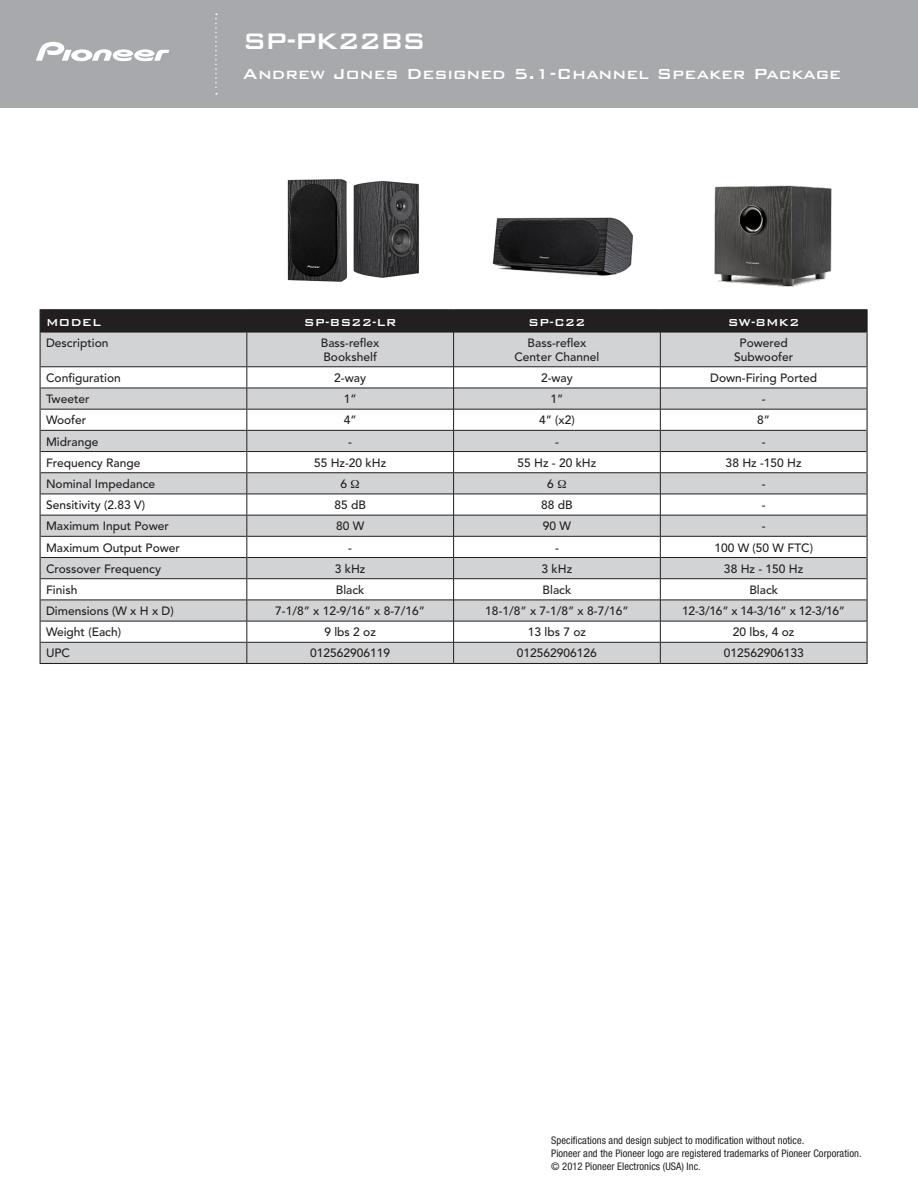
<style>
.page{position:relative;width:918px;height:1188px;background:#fff}
.page>*{position:absolute;margin:0;border:0;box-sizing:border-box;transform-origin:0 0}
.t1{font:500 30px "Bank Gothic BT";letter-spacing:-.06em;color:#fff}
.t2{font:500 19.5px "Bank Gothic BT";color:#fff}
.t3{font:500 13.5px "Bank Gothic BT";color:#fff}
.t4{font:500 12px/13.5px "Avenir";color:#231f20;text-align:center}
.t5{font:500 12px "Avenir";letter-spacing:-.02em;color:#231f20}
.t6{font:condensed 10.5px/13px "Helvetica Neue";letter-spacing:.005em;color:#231f20}
</style>
<div class="page">
<div style="left:0;top:0;width:918px;height:108px;background:#a7a9ac"></div>
<svg style="left:215px;top:14px;width:2px;height:80px"></svg>
<svg style="left:36px;top:41px;width:133px;height:20px"></svg>
<svg style="left:41px;top:333px;width:826px;height:330px;fill:#d1d3d4"></svg>
<hr style="left:41px;top:332px;width:205px;height:1px;background:#231f20">
<hr style="left:247px;top:332px;width:206px;height:1px;background:#231f20">
<hr style="left:454px;top:332px;width:206px;height:1px;background:#231f20">
<hr style="left:661px;top:332px;width:206px;height:1px;background:#231f20">
<hr style="left:41px;top:367px;width:205px;height:1px;background:#231f20">
<hr style="left:247px;top:367px;width:206px;height:1px;background:#231f20">
<hr style="left:454px;top:367px;width:206px;height:1px;background:#231f20">
<hr style="left:661px;top:367px;width:206px;height:1px;background:#231f20">
<hr style="left:41px;top:388px;width:205px;height:1px;background:#231f20">
<hr style="left:247px;top:388px;width:206px;height:1px;background:#231f20">
<hr style="left:454px;top:388px;width:206px;height:1px;background:#231f20">
<hr style="left:661px;top:388px;width:206px;height:1px;background:#231f20">
<hr style="left:41px;top:409px;width:205px;height:1px;background:#231f20">
<hr style="left:247px;top:409px;width:206px;height:1px;background:#231f20">
<hr style="left:454px;top:409px;width:206px;height:1px;background:#231f20">
<hr style="left:661px;top:409px;width:206px;height:1px;background:#231f20">
<hr style="left:41px;top:430px;width:205px;height:1px;background:#231f20">
<hr style="left:247px;top:430px;width:206px;height:1px;background:#231f20">
<hr style="left:454px;top:430px;width:206px;height:1px;background:#231f20">
<hr style="left:661px;top:430px;width:206px;height:1px;background:#231f20">
<hr style="left:41px;top:451px;width:205px;height:1px;background:#231f20">
<hr style="left:247px;top:451px;width:206px;height:1px;background:#231f20">
<hr style="left:454px;top:451px;width:206px;height:1px;background:#231f20">
<hr style="left:661px;top:451px;width:206px;height:1px;background:#231f20">
<hr style="left:41px;top:472px;width:205px;height:1px;background:#231f20">
<hr style="left:247px;top:472px;width:206px;height:1px;background:#231f20">
<hr style="left:454px;top:472px;width:206px;height:1px;background:#231f20">
<hr style="left:661px;top:472px;width:206px;height:1px;background:#231f20">
<hr style="left:41px;top:494px;width:205px;height:1px;background:#231f20">
<hr style="left:247px;top:494px;width:206px;height:1px;background:#231f20">
<hr style="left:454px;top:494px;width:206px;height:1px;background:#231f20">
<hr style="left:661px;top:494px;width:206px;height:1px;background:#231f20">
<hr style="left:41px;top:515px;width:205px;height:1px;background:#231f20">
<hr style="left:247px;top:515px;width:206px;height:1px;background:#231f20">
<hr style="left:454px;top:515px;width:206px;height:1px;background:#231f20">
<hr style="left:661px;top:515px;width:206px;height:1px;background:#231f20">
<hr style="left:41px;top:536px;width:205px;height:1px;background:#231f20">
<hr style="left:247px;top:536px;width:206px;height:1px;background:#231f20">
<hr style="left:454px;top:536px;width:206px;height:1px;background:#231f20">
<hr style="left:661px;top:536px;width:206px;height:1px;background:#231f20">
<hr style="left:41px;top:557px;width:205px;height:1px;background:#231f20">
<hr style="left:247px;top:557px;width:206px;height:1px;background:#231f20">
<hr style="left:454px;top:557px;width:206px;height:1px;background:#231f20">
<hr style="left:661px;top:557px;width:206px;height:1px;background:#231f20">
<hr style="left:41px;top:578px;width:205px;height:1px;background:#231f20">
<hr style="left:247px;top:578px;width:206px;height:1px;background:#231f20">
<hr style="left:454px;top:578px;width:206px;height:1px;background:#231f20">
<hr style="left:661px;top:578px;width:206px;height:1px;background:#231f20">
<hr style="left:41px;top:600px;width:205px;height:1px;background:#231f20">
<hr style="left:247px;top:600px;width:206px;height:1px;background:#231f20">
<hr style="left:454px;top:600px;width:206px;height:1px;background:#231f20">
<hr style="left:661px;top:600px;width:206px;height:1px;background:#231f20">
<hr style="left:41px;top:621px;width:205px;height:1px;background:#231f20">
<hr style="left:247px;top:621px;width:206px;height:1px;background:#231f20">
<hr style="left:454px;top:621px;width:206px;height:1px;background:#231f20">
<hr style="left:661px;top:621px;width:206px;height:1px;background:#231f20">
<hr style="left:41px;top:642px;width:205px;height:1px;background:#231f20">
<hr style="left:247px;top:642px;width:206px;height:1px;background:#231f20">
<hr style="left:454px;top:642px;width:206px;height:1px;background:#231f20">
<hr style="left:661px;top:642px;width:206px;height:1px;background:#231f20">
<hr style="left:40px;top:663px;width:207px;height:1px;background:#231f20">
<hr style="left:247px;top:663px;width:207px;height:1px;background:#231f20">
<hr style="left:454px;top:663px;width:206px;height:1px;background:#231f20">
<hr style="left:660px;top:663px;width:208px;height:1px;background:#231f20">
<hr style="left:40px;top:309px;width:207px;height:1px;background:#231f20">
<hr style="left:247px;top:309px;width:207px;height:1px;background:#231f20">
<hr style="left:454px;top:309px;width:206px;height:1px;background:#231f20">
<hr style="left:660px;top:309px;width:208px;height:1px;background:#231f20">
<hr style="left:40px;top:332px;width:1px;height:35px;background:#231f20">
<hr style="left:867px;top:332px;width:1px;height:35px;background:#231f20">
<svg style="left:40px;top:367px;width:1px;height:296px"></svg>
<svg style="left:867px;top:367px;width:1px;height:296px"></svg>
<div style="left:40px;top:310px;width:828px;height:22px;background:#231f20"></div>
<hr style="left:246px;top:332px;width:1px;height:35px;background:#231f20">
<hr style="left:453px;top:332px;width:1px;height:35px;background:#231f20">
<hr style="left:660px;top:332px;width:1px;height:35px;background:#231f20">
<svg style="left:246px;top:367px;width:1px;height:296px"></svg>
<svg style="left:453px;top:367px;width:1px;height:296px"></svg>
<svg style="left:660px;top:367px;width:1px;height:296px"></svg>
<img style="left:714px;top:185px;width:118px;height:102px">
<img style="left:492px;top:217px;width:141px;height:59px">
<img style="left:287px;top:179px;width:60px;height:103px">
<img style="left:353px;top:180px;width:67px;height:98px">
<svg style="left:351px;top:480px;width:8px;height:8px"></svg>
<svg style="left:558px;top:480px;width:8px;height:8px"></svg>
<h1 class="t1" style="left:242px;top:25px;width:185px">SP-PK22BS</h1>
<h2 class="t2" style="left:243px;top:63px;width:600px">Andrew Jones Designed 5.1-Channel Speaker Package</h2>
<p class="t3" style="left:46px;top:315px;width:57px">MODEL</p>
<p class="t3" style="left:304px;top:315px;width:94px">SP-BS22-LR</p>
<p class="t3" style="left:528px;top:315px;width:59px">SP-C22</p>
<p class="t3" style="left:728px;top:315px;width:73px">SW-8MK2</p>
<p class="t4" style="left:46px;top:337px;width:64px">Description</p>
<p class="t4" style="left:321px;top:337px;width:60px;text-align:left">Bass-reflex<br>Bookshelf</p>
<p class="t4" style="left:514px;top:337px;width:86px">Bass-reflex<br>Center Channel</p>
<p class="t4" style="left:734px;top:337px;width:61px">Powered<br>Subwoofer</p>
<p class="t4" style="left:46px;top:371px;width:76px">Configuration</p>
<p class="t4" style="left:334px;top:371px;width:33px">2-way</p>
<p class="t4" style="left:541px;top:371px;width:33px">2-way</p>
<p class="t4" style="left:710px;top:371px;width:109px">Down-Firing Ported</p>
<p class="t4" style="left:46px;top:393px;width:45px">Tweeter</p>
<p class="t4" style="left:344px;top:393px;width:14px">1”</p>
<p class="t4" style="left:551px;top:393px;width:14px">1”</p>
<p class="t4" style="left:762px;top:393px;width:5px">-</p>
<p class="t4" style="left:46px;top:414px;width:42px">Woofer</p>
<p class="t4" style="left:344px;top:414px;width:14px">4”</p>
<p class="t4" style="left:539px;top:414px;width:37px">4” (x2)</p>
<p class="t4" style="left:757px;top:414px;width:14px">8”</p>
<p class="t4" style="left:46px;top:435px;width:54px">Midrange</p>
<p class="t4" style="left:348px;top:435px;width:5px">-</p>
<p class="t4" style="left:555px;top:435px;width:5px">-</p>
<p class="t4" style="left:762px;top:435px;width:5px">-</p>
<p class="t4" style="left:46px;top:456px;width:96px">Frequency Range</p>
<p class="t4" style="left:314px;top:456px;width:74px">55 Hz-20 kHz</p>
<p class="t4" style="left:517px;top:456px;width:80px">55 Hz - 20 kHz</p>
<p class="t4" style="left:726px;top:456px;width:78px">38 Hz -150 Hz</p>
<p class="t4" style="left:46px;top:477px;width:111px">Nominal Impedance</p>
<p class="t4" style="left:341px;top:477px;width:8px">6</p>
<p class="t4" style="left:547px;top:477px;width:8px">6</p>
<p class="t4" style="left:762px;top:477px;width:5px">-</p>
<p class="t4" style="left:46px;top:499px;width:101px">Sensitivity (2.83 V)</p>
<p class="t4" style="left:334px;top:499px;width:33px">85 dB</p>
<p class="t4" style="left:541px;top:499px;width:33px">88 dB</p>
<p class="t4" style="left:762px;top:499px;width:5px">-</p>
<p class="t4" style="left:46px;top:520px;width:124px">Maximum Input Power</p>
<p class="t4" style="left:336px;top:520px;width:30px">80 W</p>
<p class="t4" style="left:543px;top:520px;width:30px">90 W</p>
<p class="t4" style="left:762px;top:520px;width:5px">-</p>
<p class="t4" style="left:46px;top:541px;width:136px">Maximum Output Power</p>
<p class="t4" style="left:348px;top:541px;width:5px">-</p>
<p class="t4" style="left:555px;top:541px;width:5px">-</p>
<p class="t4" style="left:714px;top:541px;width:100px">100 W (50 W FTC)</p>
<p class="t4" style="left:46px;top:562px;width:116px">Crossover Frequency</p>
<p class="t4" style="left:335px;top:562px;width:32px">3 kHz</p>
<p class="t4" style="left:542px;top:562px;width:32px">3 kHz</p>
<p class="t4" style="left:724px;top:562px;width:81px">38 Hz - 150 Hz</p>
<p class="t4" style="left:46px;top:583px;width:33px">Finish</p>
<p class="t4" style="left:336px;top:583px;width:30px">Black</p>
<p class="t4" style="left:543px;top:583px;width:30px">Black</p>
<p class="t4" style="left:749px;top:583px;width:30px">Black</p>
<p class="t4" style="left:46px;top:604px;width:129px">Dimensions (W x H x D)</p>
<p class="t4" style="left:275px;top:604px;width:151px">7-1/8” x 12-9/16” x 8-7/16”</p>
<p class="t4" style="left:485px;top:604px;width:145px">18-1/8” x 7-1/8” x 8-7/16”</p>
<p class="t5" style="left:682px;top:604px;width:164px">12-3/16” x 14-3/16” x 12-3/16”</p>
<p class="t4" style="left:46px;top:626px;width:77px">Weight (Each)</p>
<p class="t4" style="left:324px;top:626px;width:53px">9 lbs 2 oz</p>
<p class="t4" style="left:528px;top:626px;width:60px">13 lbs 7 oz</p>
<p class="t4" style="left:733px;top:626px;width:63px">20 lbs, 4 oz</p>
<p class="t4" style="left:46px;top:647px;width:26px">UPC</p>
<p class="t4" style="left:310px;top:647px;width:82px">012562906119</p>
<p class="t4" style="left:517px;top:647px;width:82px">012562906126</p>
<p class="t4" style="left:724px;top:647px;width:82px">012562906133</p>
<p class="t6" style="left:551px;top:1134px;width:312px">Specifications and design subject to modification without notice.<br>Pioneer and the Pioneer logo are registered trademarks of Pioneer Corporation. © 2012 Pioneer Electronics (USA) Inc.</p>
</div>
